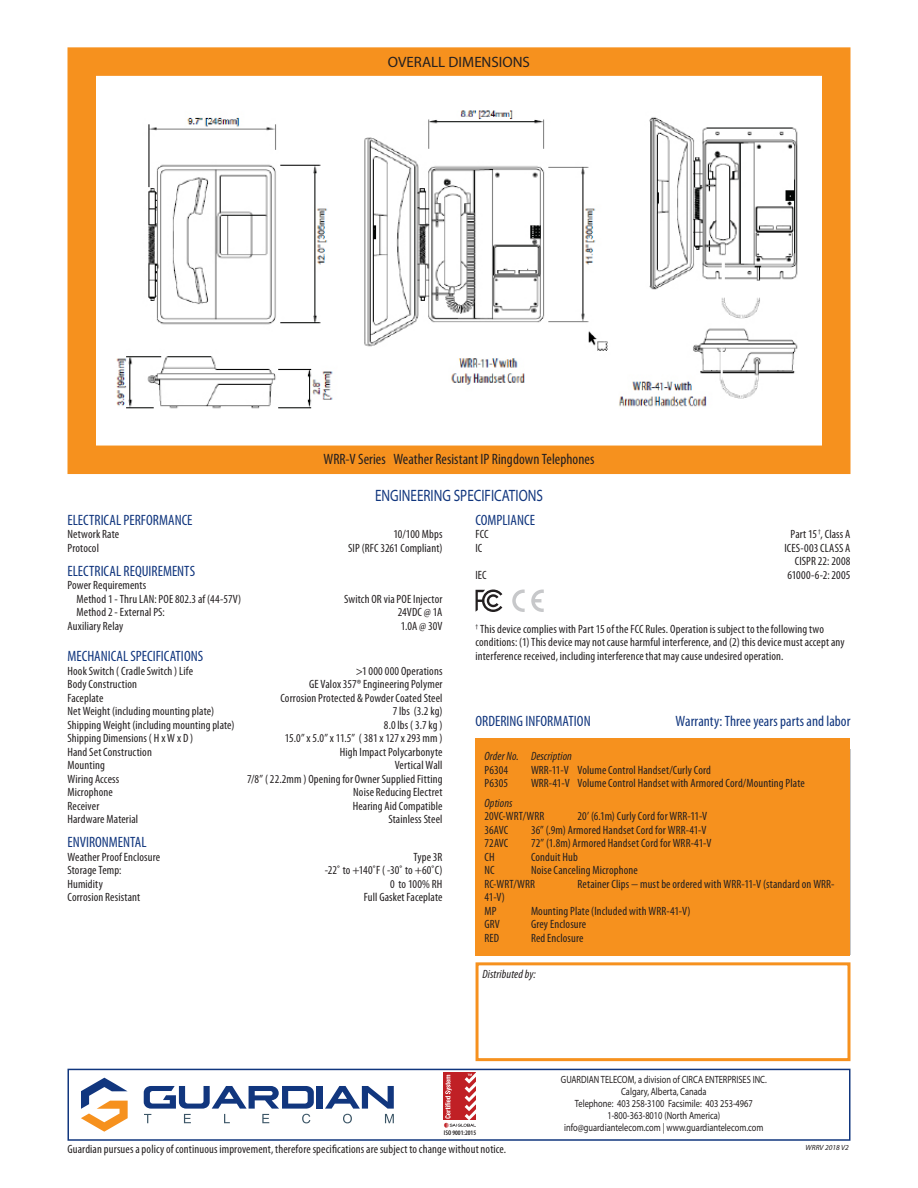
<style>
.page{position:relative;width:918px;height:1188px;background:#fff}
.page>*{position:absolute;margin:0;border:0;box-sizing:border-box;transform-origin:0 0}
.Specs_Title{font:16.5px "Myriad Pro";color:#11367e;scale:.8 1}
.Specs_Heading{font:condensed 15px "Myriad Pro";color:#11367e}
.Order_Title{font:condensed 15px "Myriad Pro";letter-spacing:.005em;color:#11367e}
.Drawing_Heading{font:condensed 15px "Myriad Pro";letter-spacing:.005em;color:#231f20}
.Specs_Paragraph{font:condensed 15px "Myriad Pro";color:#11367e}
.Drawing_Title{font:15px "Myriad Pro";letter-spacing:-.005em;color:#231f20}
.Specs_Paragraph-2{font:condensed 12px/13.5px "Myriad Pro";letter-spacing:.01em;color:#231f20}
.Order_Paragraph{font:condensed 12px "Myriad Pro";letter-spacing:.01em;color:#231f20}
.Guardian_Disclaimer{font:condensed 12px "Myriad Pro";letter-spacing:.01em;color:#231f20}
.Specs_Paragraph_6pt{font:condensed 12px "Myriad Pro";letter-spacing:.01em;color:#231f20}
.Specs_Paragraph-3{font:condensed 12px "Myriad Pro";letter-spacing:-.01em;color:#231f20}
.Order_Header{font:italic condensed 12px "Myriad Pro";letter-spacing:.01em;color:#231f20}
.Distributed_By{font:italic condensed 12px "Myriad Pro";letter-spacing:.01em;color:#231f20}
.t1{font:10.5px "Myriad Pro";color:#231f20;scale:.8 1}
.Sales_Sheet_Code{font:italic 7.5px "Myriad Pro";color:#231f20}
.t2{font:600 condensed 6.9px "Myriad Pro";color:#231f20}
</style>
<div class="page">
<div style="left:476px;top:962px;width:374px;height:99px;border:3px solid #f6911e"></div>
<div style="left:68px;top:1069px;width:782px;height:72px;border:2px solid #11367e"></div>
<div style="left:476px;top:738px;width:374px;height:217px;background:#f6911e"></div>
<div style="left:68px;top:47px;width:782px;height:427px;border:28px solid #f6911e"></div>
<svg style="left:531px;top:590px;width:13px;height:22px"></svg>
<svg style="left:512px;top:590px;width:13px;height:22px"></svg>
<svg style="left:476px;top:590px;width:26px;height:22px"></svg>
<img style="left:116px;top:110px;width:682px;height:299px">
<div style="left:317px;top:1086px;width:6px;height:23px;background:#11367e"></div>
<svg style="left:81px;top:1078px;width:47px;height:54px"></svg>
<svg style="left:144px;top:1086px;width:170px;height:37px"></svg>
<svg style="left:325px;top:1086px;width:69px;height:37px"></svg>
<svg style="left:444px;top:1072px;width:32px;height:56px"></svg>
<p class="Drawing_Title" style="left:388px;top:53px;width:144px">OVERALL DIMENSIONS</p>
<p class="Drawing_Heading" style="left:324px;top:450px;width:272px">WRR-V Series Weather Resistant IP Ringdown Telephones</p>
<p class="Specs_Title" style="left:375px;top:486px;width:211px">ENGINEERING SPECIFICATIONS</p>
<p class="Specs_Heading" style="left:68px;top:511px;width:127px">ELECTRICAL PERFORMANCE</p>
<p class="Specs_Paragraph-2" style="left:68px;top:527px;width:53px">Network Rate</p>
<p class="Specs_Paragraph-2" style="left:394px;top:527px;width:51px">10/100 Mbps</p>
<p class="Specs_Paragraph-2" style="left:68px;top:541px;width:33px">Protocol</p>
<p class="Specs_Paragraph-2" style="left:348px;top:541px;width:96px">SIP (RFC 3261 Compliant)</p>
<p class="Specs_Heading" style="left:68px;top:562px;width:129px">ELECTRICAL REQUIREMENTS</p>
<p class="Specs_Paragraph-2" style="left:68px;top:578px;width:80px">Power Requirements</p>
<p class="Specs_Paragraph_6pt" style="left:76px;top:592px;width:166px">Method 1 - Thru LAN: POE 802.3 af (44-57V)</p>
<p class="Specs_Paragraph_6pt" style="left:344px;top:592px;width:100px">Switch OR via POE Injector</p>
<p class="Specs_Paragraph_6pt" style="left:76px;top:605px;width:90px">Method 2 - External PS:</p>
<p class="Specs_Paragraph_6pt" style="left:398px;top:605px;width:46px">24VDC @ 1A</p>
<p class="Specs_Paragraph-2" style="left:68px;top:619px;width:57px">Auxiliary Relay</p>
<p class="Specs_Paragraph-2" style="left:401px;top:619px;width:43px">1.0A @ 30V</p>
<p class="Specs_Paragraph" style="left:68px;top:647px;width:137px">MECHANICAL SPECIFICATIONS</p>
<p class="Specs_Paragraph-2" style="left:68px;top:664px;width:127px">Hook Switch ( Cradle Switch ) Life</p>
<p class="Specs_Paragraph-2" style="left:356px;top:664px;width:88px">&gt;1 000 000 Operations</p>
<p class="Specs_Paragraph-2" style="left:68px;top:677px;width:71px">Body Construction</p>
<p class="Specs_Paragraph-2" style="left:309px;top:677px;width:135px">GE Valox 357® Engineering Polymer</p>
<p class="Specs_Paragraph-2" style="left:68px;top:691px;width:37px">Faceplate</p>
<p class="Specs_Paragraph-2" style="left:280px;top:691px;width:164px">Corrosion Protected &amp; Powder Coated Steel</p>
<p class="Specs_Paragraph-2" style="left:68px;top:704px;width:148px">Net Weight (including mounting plate)</p>
<p class="Specs_Paragraph-2" style="left:393px;top:704px;width:51px">7 lbs (3.2 kg)</p>
<p class="Specs_Paragraph-2" style="left:68px;top:718px;width:169px">Shipping Weight (including mounting plate)</p>
<p class="Specs_Paragraph-2" style="left:384px;top:718px;width:60px">8.0 lbs ( 3.7 kg )</p>
<p class="Specs_Paragraph-2" style="left:68px;top:731px;width:127px">Shipping Dimensions ( H x W x D )</p>
<p class="Specs_Paragraph-3" style="left:285px;top:731px;width:159px">15.0” x 5.0” x 11.5” ( 381 x 127 x 293 mm )</p>
<p class="Specs_Paragraph-2" style="left:68px;top:745px;width:86px">Hand Set Construction</p>
<p class="Specs_Paragraph-2" style="left:340px;top:745px;width:104px">High Impact Polycarbonyte</p>
<p class="Specs_Paragraph-2" style="left:68px;top:758px;width:39px">Mounting</p>
<p class="Specs_Paragraph-2" style="left:395px;top:758px;width:49px">Vertical Wall</p>
<p class="Specs_Paragraph-2" style="left:68px;top:772px;width:53px">Wiring Access</p>
<p class="Specs_Paragraph-2" style="left:247px;top:772px;width:197px">7/8” ( 22.2mm ) Opening for Owner Supplied Fitting</p>
<p class="Specs_Paragraph-2" style="left:68px;top:785px;width:47px">Microphone</p>
<p class="Specs_Paragraph-2" style="left:353px;top:785px;width:91px">Noise Reducing Electret</p>
<p class="Specs_Paragraph-2" style="left:68px;top:799px;width:33px">Receiver</p>
<p class="Specs_Paragraph-2" style="left:353px;top:799px;width:91px">Hearing Aid Compatible</p>
<p class="Specs_Paragraph-2" style="left:68px;top:812px;width:72px">Hardware Material</p>
<p class="Specs_Paragraph-2" style="left:388px;top:812px;width:56px">Stainless Steel</p>
<p class="Specs_Heading" style="left:68px;top:833px;width:81px">ENVIRONMENTAL</p>
<p class="Specs_Paragraph-2" style="left:68px;top:850px;width:94px">Weather Proof Enclosure</p>
<p class="Specs_Paragraph-2" style="left:413px;top:850px;width:31px">Type 3R</p>
<p class="Specs_Paragraph-2" style="left:68px;top:863px;width:56px">Storage Temp:</p>
<p class="Specs_Paragraph-2" style="left:325px;top:863px;width:119px">-22˚ to +140˚F ( -30˚ to +60˚C)</p>
<p class="Specs_Paragraph-2" style="left:68px;top:877px;width:37px">Humidity</p>
<p class="Specs_Paragraph-2" style="left:390px;top:877px;width:54px">0 to 100% RH</p>
<p class="Specs_Paragraph-2" style="left:68px;top:890px;width:74px">Corrosion Resistant</p>
<p class="Specs_Paragraph-2" style="left:364px;top:890px;width:80px">Full Gasket Faceplate</p>
<p class="Specs_Heading" style="left:476px;top:511px;width:61px">COMPLIANCE</p>
<p class="Specs_Paragraph-2" style="left:476px;top:527px;width:15px">FCC</p>
<p class="Specs_Paragraph-2" style="left:791px;top:527px;width:61px">Part 15<sup>†</sup>, Class A</p>
<p class="Specs_Paragraph-2" style="left:476px;top:541px;width:8px">IC</p>
<p class="Specs_Paragraph-2" style="left:784px;top:541px;width:68px">ICES-003 CLASS A</p>
<p class="Specs_Paragraph-2" style="left:795px;top:554px;width:57px">CISPR 22: 2008</p>
<p class="Specs_Paragraph-2" style="left:476px;top:568px;width:13px">IEC</p>
<p class="Specs_Paragraph-2" style="left:787px;top:568px;width:65px">61000-6-2: 2005</p>
<p class="Specs_Paragraph-2" style="left:476px;top:622px;width:371px"><sup>†</sup> This device complies with Part 15 of the FCC Rules. Operation is subject to the following two conditions: (1) This device may not cause harmful interference, and (2) this device must accept any interference received, including interference that may cause undesired operation.</p>
<p class="Order_Title" style="left:476px;top:712px;width:117px">ORDERING INFORMATION</p>
<p class="Order_Title" style="left:676px;top:712px;width:176px">Warranty: Three years parts and labor</p>
<p class="Order_Header" style="left:484px;top:749px;width:89px">Order No. Description</p>
<p class="Order_Paragraph" style="left:484px;top:763px;width:25px">P6304</p>
<p class="Order_Paragraph" style="left:531px;top:763px;width:182px">WRR-11-V Volume Control Handset/Curly Cord</p>
<p class="Order_Paragraph" style="left:484px;top:776px;width:25px">P6305</p>
<p class="Order_Paragraph" style="left:531px;top:776px;width:275px">WRR-41-V Volume Control Handset with Armored Cord/Mounting Plate</p>
<p class="Order_Header" style="left:484px;top:796px;width:30px">Options</p>
<p class="Order_Paragraph" style="left:484px;top:809px;width:61px">20VC-WRT/WRR</p>
<p class="Order_Paragraph" style="left:578px;top:809px;width:131px">20’ (6.1m) Curly Cord for WRR-11-V</p>
<p class="Order_Paragraph" style="left:484px;top:823px;width:25px">36AVC</p>
<p class="Order_Paragraph" style="left:531px;top:823px;width:177px">36” (.9m) Armored Handset Cord for WRR-41-V</p>
<p class="Order_Paragraph" style="left:484px;top:836px;width:25px">72AVC</p>
<p class="Order_Paragraph" style="left:531px;top:836px;width:182px">72” (1.8m) Armored Handset Cord for WRR-41-V</p>
<p class="Order_Paragraph" style="left:484px;top:850px;width:12px">CH</p>
<p class="Order_Paragraph" style="left:531px;top:850px;width:48px">Conduit Hub</p>
<p class="Order_Paragraph" style="left:484px;top:863px;width:12px">NC</p>
<p class="Order_Paragraph" style="left:531px;top:863px;width:108px">Noise Canceling Microphone</p>
<p class="Order_Paragraph" style="left:484px;top:877px;width:52px">RC-WRT/WRR</p>
<p class="Order_Paragraph" style="left:578px;top:877px;width:259px">Retainer Clips − must be ordered with WRR-11-V (standard on WRR-</p>
<p class="Order_Paragraph" style="left:484px;top:890px;width:22px">41-V)</p>
<p class="Order_Paragraph" style="left:484px;top:904px;width:14px">MP</p>
<p class="Order_Paragraph" style="left:531px;top:904px;width:161px">Mounting Plate (Included with WRR-41-V)</p>
<p class="Order_Paragraph" style="left:484px;top:917px;width:17px">GRV</p>
<p class="Order_Paragraph" style="left:531px;top:917px;width:57px">Grey Enclosure</p>
<p class="Order_Paragraph" style="left:484px;top:931px;width:16px">RED</p>
<p class="Order_Paragraph" style="left:531px;top:931px;width:54px">Red Enclosure</p>
<p class="Distributed_By" style="left:483px;top:966px;width:55px">Distributed by:</p>
<p class="t1" style="left:561px;top:1073px;width:259px">GUARDIAN TELECOM, a division of CIRCA ENTERPRISES INC.</p>
<p class="t1" style="left:621px;top:1085px;width:108px">Calgary, Alberta, Canada</p>
<p class="t1" style="left:575px;top:1097px;width:224px">Telephone: 403 258-3100 Facsimile: 403 253-4967</p>
<p class="t1" style="left:607px;top:1109px;width:143px">1-800-363-8010 (North America)</p>
<p class="t2" style="left:444px;top:1129px;width:34px">ISO 9001:2015</p>
<p class="t1" style="left:564px;top:1121px;width:251px">info@guardiantelecom.com | www.guardiantelecom.com</p>
<p class="Guardian_Disclaimer" style="left:68px;top:1142px;width:440px">Guardian pursues a policy of continuous improvement, therefore specifications are subject to change without notice.</p>
<p class="Sales_Sheet_Code" style="left:806px;top:1143px;width:45px">WRRV 2018 V2</p>
</div>
